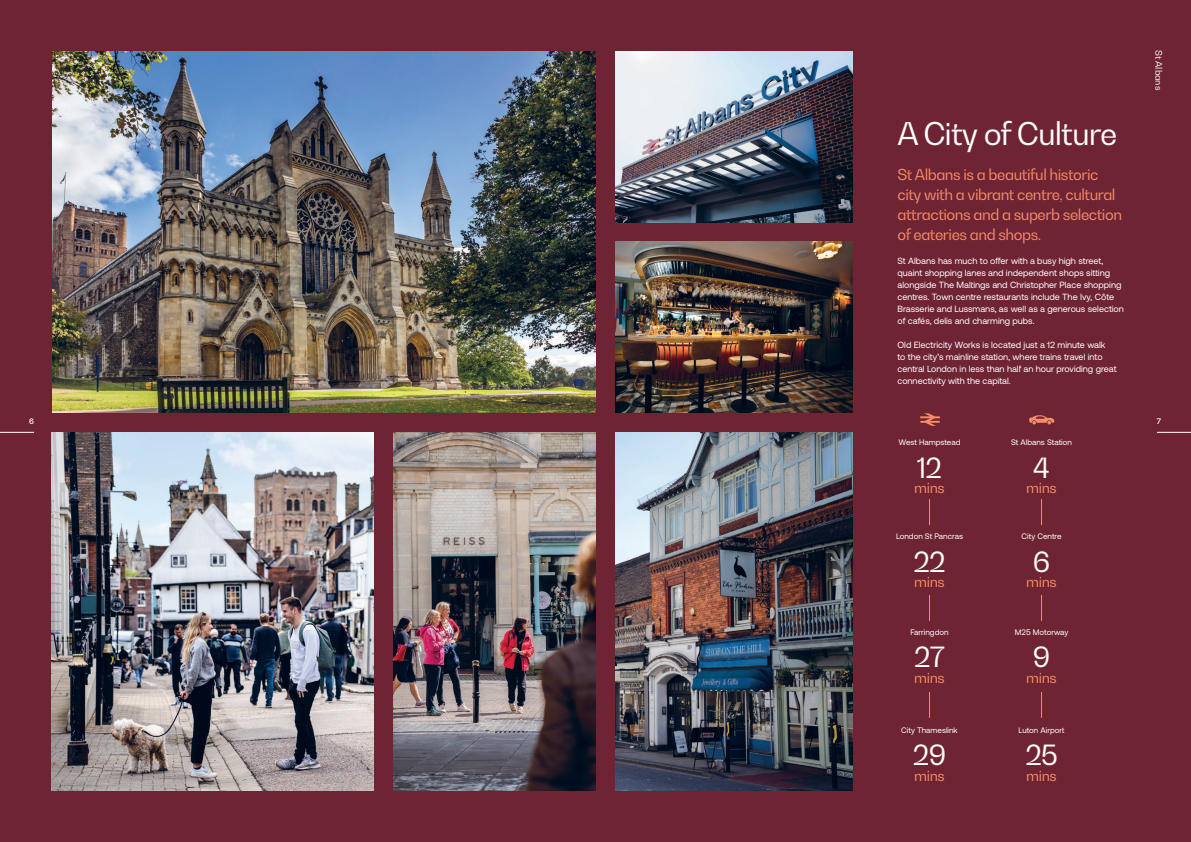
<style>
.page{position:relative;width:1191px;height:842px;background:#fff}
.page>*{position:absolute;margin:0;border:0;box-sizing:border-box;transform-origin:0 0}
.t1{font:31px "Bw Gradual";letter-spacing:-.03em;color:#fff}
.t2{font:27.6px "Bw Gradual";letter-spacing:-.03em;color:#fff}
.t3{font:15px/20px "Bw Gradual";letter-spacing:-.03em;color:#f68d68}
.t4{font:14.3px "Bw Gradual";letter-spacing:-.03em;color:#f68d68}
.t5{font:9px/12px "Aeonik";color:#fff}
.t6{font:9px "Bw Gradual";color:#fff}
.t7{font:8px "Aeonik";color:#fff}
.t8{font:500 8px "Aeonik";color:#fff}
</style>
<div class="page">
<div style="left:595px;top:0;width:596px;height:842px;background:#6f2434"></div>
<div style="left:0;top:0;width:595px;height:842px;background:#6f2434"></div>
<hr style="left:0;top:432px;width:34px;height:1px;background:#fff">
<hr style="left:1157px;top:432px;width:34px;height:1px;background:#fff">
<img style="left:52px;top:51px;width:543px;height:362px">
<img style="left:51px;top:432px;width:323px;height:358px">
<svg style="left:1029px;top:415px;width:25px;height:9px"></svg>
<img style="left:393px;top:432px;width:202px;height:358px">
<img style="left:615px;top:51px;width:238px;height:171px">
<img style="left:615px;top:242px;width:238px;height:171px">
<img style="left:615px;top:432px;width:237px;height:358px">
<svg style="left:929px;top:499px;width:1px;height:26px"></svg>
<svg style="left:929px;top:595px;width:1px;height:26px"></svg>
<svg style="left:929px;top:692px;width:1px;height:26px"></svg>
<svg style="left:920px;top:413px;width:20px;height:13px"></svg>
<svg style="left:1041px;top:499px;width:1px;height:26px"></svg>
<svg style="left:1041px;top:595px;width:1px;height:26px"></svg>
<svg style="left:1041px;top:692px;width:1px;height:26px"></svg>
<h1 class="t1" style="left:897px;top:113px;width:221px">A City of Culture</h1>
<h3 class="t3" style="left:897px;top:165px;width:226px">St Albans is a beautiful historic city with a vibrant centre, cultural attractions and a superb selection of eateries and shops.</h3>
<p class="t5" style="left:897px;top:255px;width:228px">St Albans has much to offer with a busy high street, quaint shopping lanes and independent shops sitting alongside The Maltings and Christopher Place shopping centres. Town centre restaurants include The Ivy, Côte Brasserie and Lussmans, as well as a generous selection of cafés, delis and charming pubs.</p>
<p class="t5" style="left:897px;top:339px;width:220px">Old Electricity Works is located just a 12 minute walk<br>to the city’s mainline station, where trains travel into central London in less than half an hour providing great connectivity with the capital.</p>
<p class="t6" style="left:1164px;top:50px;width:42px;rotate:90deg">St Albans</p>
<p class="t8" style="left:29px;top:416px;width:6px">6</p>
<p class="t8" style="left:1157px;top:416px;width:6px">7</p>
<p class="t7" style="left:898px;top:438px;width:64px">West Hampstead</p>
<p class="t7" style="left:1011px;top:438px;width:62px">St Albans Station</p>
<h2 class="t2" style="left:917px;top:450px;width:27px">12</h2>
<h3 class="t4" style="left:914px;top:478px;width:32px">mins</h3>
<h2 class="t2" style="left:1033px;top:450px;width:18px">4</h2>
<h3 class="t4" style="left:1026px;top:478px;width:32px">mins</h3>
<p class="t7" style="left:896px;top:532px;width:68px">London St Pancras</p>
<p class="t7" style="left:1021px;top:532px;width:41px">City Centre</p>
<h2 class="t2" style="left:913px;top:544px;width:34px">22</h2>
<h3 class="t4" style="left:914px;top:572px;width:32px">mins</h3>
<h2 class="t2" style="left:1032px;top:544px;width:19px">6</h2>
<h3 class="t4" style="left:1026px;top:572px;width:32px">mins</h3>
<p class="t7" style="left:910px;top:627px;width:40px">Farringdon</p>
<p class="t7" style="left:1014px;top:627px;width:55px">M25 Motorway</p>
<h2 class="t2" style="left:914px;top:639px;width:32px">27</h2>
<h3 class="t4" style="left:914px;top:668px;width:32px">mins</h3>
<h2 class="t2" style="left:1032px;top:639px;width:19px">9</h2>
<h3 class="t4" style="left:1026px;top:668px;width:32px">mins</h3>
<p class="t7" style="left:901px;top:725px;width:58px">City Thameslink</p>
<p class="t7" style="left:1018px;top:725px;width:47px">Luton Airport</p>
<h2 class="t2" style="left:913px;top:737px;width:35px">29</h2>
<h3 class="t4" style="left:914px;top:766px;width:32px">mins</h3>
<h2 class="t2" style="left:1025px;top:737px;width:34px">25</h2>
<h3 class="t4" style="left:1026px;top:766px;width:32px">mins</h3>
</div>
